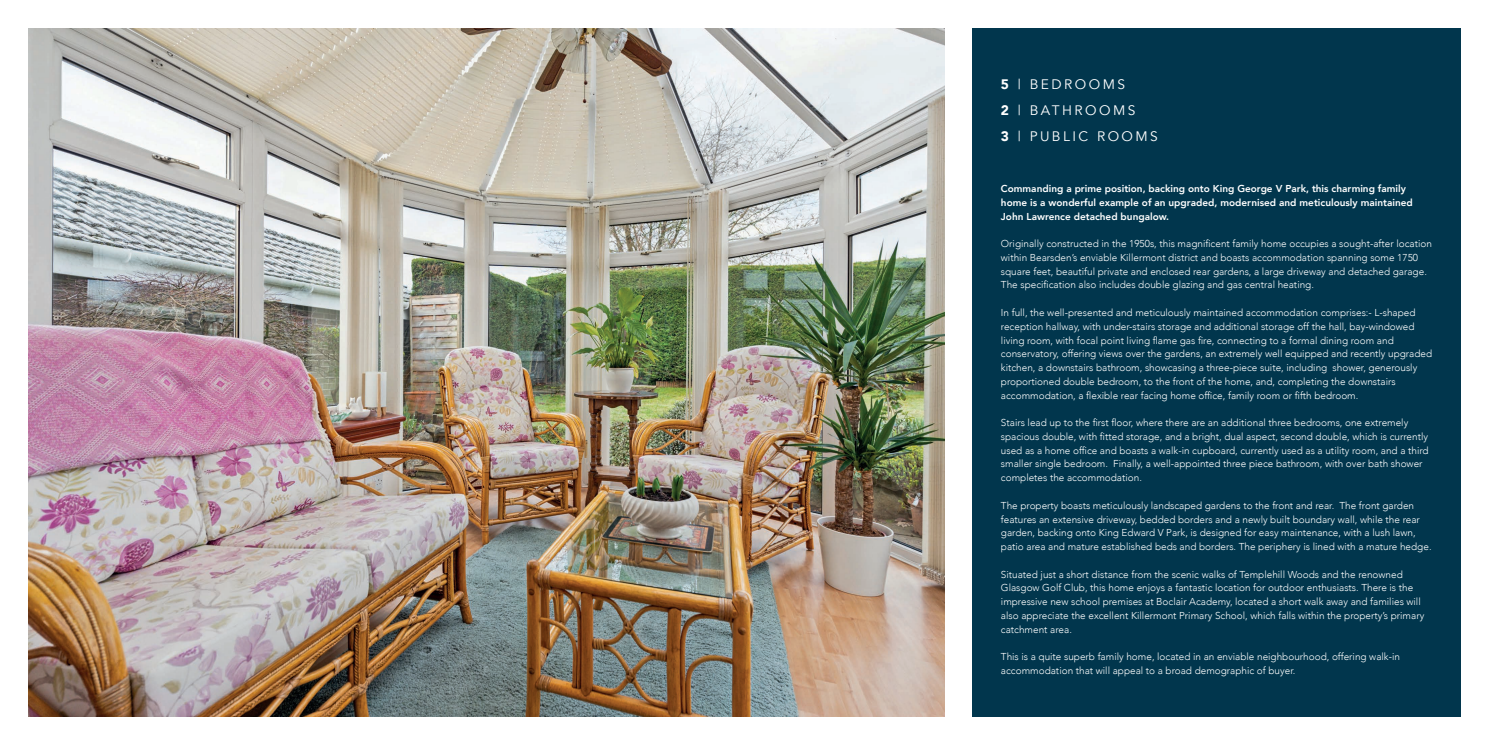
<style>
.page{position:relative;width:1489px;height:745px;background:#fff}
.page>*{position:absolute;margin:0;border:0;box-sizing:border-box;transform-origin:0 0}
.t1{font:13.75px "Avenir";letter-spacing:.18em;color:#fff}
.t2{font:300 10px/13.8px "Avenir";color:#fff}
.t3{font:800 10px/13.8px "Avenir";color:#fff}
.s1{font-weight:900}
</style>
<div class="page">
<div style="left:28px;top:28px;width:1432px;height:688px;background:#01364d"></div>
<div style="left:944px;top:0;width:28px;height:744px;background:#fff"></div>
<img style="left:28px;top:28px;width:916px;height:688px">
<p class="t1" style="left:1000px;top:75px;width:126px"><span class="s1">5</span> | BEDROOMS</p>
<p class="t1" style="left:1000px;top:102px;width:136px"><span class="s1">2</span> | BATHROOMS</p>
<p class="t1" style="left:1000px;top:128px;width:158px"><span class="s1">3</span> | PUBLIC ROOMS</p>
<p class="t3" style="left:1000px;top:182px;width:413px">Commanding a prime position, backing onto King George V Park, this charming family home is a wonderful example of an upgraded, modernised and meticulously maintained<br>John Lawrence detached bungalow.</p>
<p class="t2" style="left:1000px;top:237px;width:432px">Originally constructed in the 1950s, this magnificent family home occupies a sought-after location within Bearsden’s enviable Killermont district and boasts accommodation spanning some 1750 square feet, beautiful private and enclosed rear gardens, a large driveway and detached garage.<br>The specification also includes double glazing and gas central heating.</p>
<p class="t2" style="left:1000px;top:305px;width:433px">In full, the well-presented and meticulously maintained accommodation comprises:- L-shaped reception hallway, with under-stairs storage and additional storage off the hall, bay-windowed living room, with focal point living flame gas fire, connecting to a formal dining room and conservatory, offering views over the gardens, an extremely well equipped and recently upgraded kitchen, a downstairs bathroom, showcasing a three-piece suite, including shower, generously proportioned double bedroom, to the front of the home, and, completing the downstairs accommodation, a flexible rear facing home office, family room or fifth bedroom.</p>
<p class="t2" style="left:1000px;top:415px;width:429px">Stairs lead up to the first floor, where there are an additional three bedrooms, one extremely spacious double, with fitted storage, and a bright, dual aspect, second double, which is currently used as a home office and boasts a walk-in cupboard, currently used as a utility room, and a third smaller single bedroom. Finally, a well-appointed three piece bathroom, with over bath shower completes the accommodation.</p>
<p class="t2" style="left:1000px;top:498px;width:432px">The property boasts meticulously landscaped gardens to the front and rear. The front garden features an extensive driveway, bedded borders and a newly built boundary wall, while the rear garden, backing onto King Edward V Park, is designed for easy maintenance, with a lush lawn, patio area and mature established beds and borders. The periphery is lined with a mature hedge.</p>
<p class="t2" style="left:1000px;top:567px;width:425px">Situated just a short distance from the scenic walks of Templehill Woods and the renowned Glasgow Golf Club, this home enjoys a fantastic location for outdoor enthusiasts. There is the impressive new school premises at Boclair Academy, located a short walk away and families will also appreciate the excellent Killermont Primary School, which falls within the property’s primary catchment area.</p>
<p class="t2" style="left:1000px;top:649px;width:400px">This is a quite superb family home, located in an enviable neighbourhood, offering walk-in accommodation that will appeal to a broad demographic of buyer.</p>
</div>
